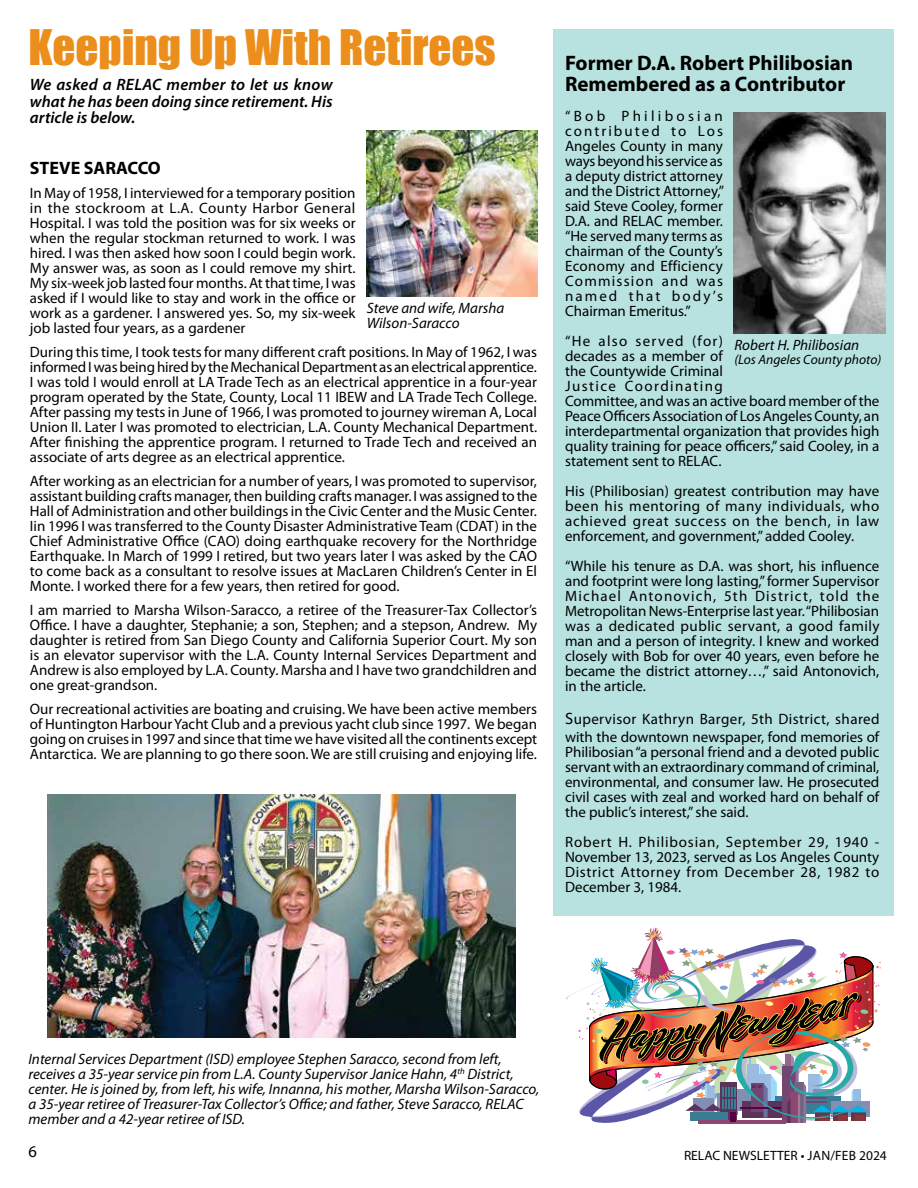
<style>
.page{position:relative;width:918px;height:1188px;background:#fff}
.page>*{position:absolute;margin:0;border:0;box-sizing:border-box;transform-origin:0 0}
.t1{font:45px "Impact";color:#eb8e1c}
.t2{font:700 21px/21px "Myriad Pro";color:#000}
.t3{font:700 18px "Myriad Pro";color:#000}
.t4{font:italic 600 16.5px/16.5px "Myriad Pro";color:#000;text-align:justify}
.t5{font:16.5px "Myriad Pro";color:#000}
.t6{font:15px/15px "Myriad Pro";color:#000;text-align:justify}
.t7{font:italic 15px/15px "Myriad Pro";color:#000}
.t8{font:15px/18px "Myriad Pro";letter-spacing:.02em;color:#000}
.t9{font:13.5px "Myriad Pro";color:#000}
.t10{font:italic 13.5px "Myriad Pro";color:#000}
.s1{font-size:16.5px}
</style>
<div class="page">
<div style="left:553px;top:29px;width:341px;height:887px;background:#b8e2e0"></div>
<img style="left:47px;top:795px;width:469px;height:242px">
<img style="left:366px;top:131px;width:171px;height:166px">
<img style="left:734px;top:113px;width:152px;height:221px">
<img style="left:566px;top:928px;width:315px;height:196px">
<h1 class="t1" style="left:28px;top:12px;width:469px">Keeping Up With Retirees</h1>
<p class="t4" style="left:30px;top:76px;width:304px">We asked a RELAC member to let us know what he has been doing since retirement. His article is below.</p>
<p class="t3" style="left:30px;top:156px;width:132px">STEVE SARACCO</p>
<p class="t6" style="left:30px;top:185px;width:327px">In May of 1958, I interviewed for a temporary position in the stockroom at L.A. County Harbor General Hospital. I was told the position was for six weeks or when the regular stockman returned to work. I was hired. I was then asked how soon I could begin work.<br>My answer was, as soon as I could remove my shirt.<br>My six-week job lasted four months. At that time, I was asked if I would like to stay and work in the office or work as a gardener. I answered yes. So, my six-week job lasted four years, as a gardener</p>
<p class="t6" style="left:30px;top:344px;width:509px">During this time, I took tests for many different craft positions. In May of 1962, I was informed I was being hired by the Mechanical Department as an electrical apprentice.<br>I was told I would enroll at LA Trade Tech as an electrical apprentice in a four-year program operated by the State, County, Local 11 IBEW and LA Trade Tech College.<br>After passing my tests in June of 1966, I was promoted to journey wireman A, Local Union II. Later I was promoted to electrician, L.A. County Mechanical Department.<br>After finishing the apprentice program. I returned to Trade Tech and received an associate of arts degree as an electrical apprentice.</p>
<p class="t6" style="left:30px;top:473px;width:509px">After working as an electrician for a number of years, I was promoted to supervisor, assistant building crafts manager, then building crafts manager. I was assigned to the Hall of Administration and other buildings in the Civic Center and the Music Center.<br>Iin 1996 I was transferred to the County Disaster Administrative Team (CDAT) in the Chief Administrative Office (CAO) doing earthquake recovery for the Northridge Earthquake. In March of 1999 I retired, but two years later I was asked by the CAO to come back as a consultant to resolve issues at MacLaren Children’s Center in El Monte. I worked there for a few years, then retired for good.</p>
<p class="t6" style="left:30px;top:602px;width:509px">I am married to Marsha Wilson-Saracco, a retiree of the Treasurer-Tax Collector’s Office. I have a daughter, Stephanie; a son, Stephen; and a stepson, Andrew. My daughter is retired from San Diego County and California Superior Court. My son is an elevator supervisor with the L.A. County Internal Services Department and Andrew is also employed by L.A. County. Marsha and I have two grandchildren and one great-grandson.</p>
<p class="t6" style="left:30px;top:701px;width:509px">Our recreational activities are boating and cruising. We have been active members of Huntington Harbour Yacht Club and a previous yacht club since 1997. We began going on cruises in 1997 and since that time we have visited all the continents except Antarctica. We are planning to go there soon. We are still cruising and enjoying life.</p>
<p class="t7" style="left:367px;top:300px;width:139px">Steve and wife, Marsha<br>Wilson-Saracco</p>
<h2 class="t2" style="left:565px;top:51px;width:290px">Former D.A. Robert Philibosian<br>Remembered as a Contributor</h2>
<p class="t6" style="left:565px;top:108px;width:161px">“Bob Philibosian contributed to Los Angeles County in many ways beyond his service as a deputy district attorney and the District Attorney,” said Steve Cooley, former D.A. and RELAC member. “He served many terms as chairman of the County’s Economy and Efficiency Commission and was named that body’s Chairman Emeritus.”</p>
<p class="t6" style="left:565px;top:333px;width:316px;text-align:left">“He also served (for)<br>decades as a member of<br>the Countywide Criminal<br>Justice Coordinating<br>Committee, and was an active board member of the Peace Officers Association of Los Angeles County, an interdepartmental organization that provides high quality training for peace officers,” said Cooley, in a statement sent to RELAC.</p>
<p class="t6" style="left:565px;top:483px;width:316px">His (Philibosian) greatest contribution may have been his mentoring of many individuals, who achieved great success on the bench, in law enforcement, and government,” added Cooley.</p>
<p class="t6" style="left:565px;top:558px;width:316px">“While his tenure as D.A. was short, his influence and footprint were long lasting,” former Supervisor Michael Antonovich, 5th District, told the Metropolitan News-Enterprise last year. “Philibosian was a dedicated public servant, a good family man and a person of integrity. I knew and worked closely with Bob for over 40 years, even before he became the district attorney…,” said Antonovich, in the article.</p>
<p class="t8" style="left:565px;top:709px;width:316px"><span class="s1">S</span>upervisor Kathryn Barger, 5th District, shared with the downtown newspaper, fond memories of</p>
<p class="t6" style="left:565px;top:744px;width:316px">Philibosian “a personal friend and a devoted public servant with an extraordinary command of criminal, environmental, and consumer law. He prosecuted civil cases with zeal and worked hard on behalf of the public’s interest,” she said.</p>
<p class="t6" style="left:565px;top:834px;width:316px">Robert H. Philibosian, September 29, 1940 - November 13, 2023, served as Los Angeles County District Attorney from December 28, 1982 to December 3, 1984.</p>
<p class="t7" style="left:734px;top:338px;width:126px">Robert H. Philibosian</p>
<p class="t10" style="left:734px;top:351px;width:148px">(Los Angeles County photo)</p>
<p class="t7" style="left:29px;top:1052px;width:512px">Internal Services Department (ISD) employee Stephen Saracco, second from left, receives a 35-year service pin from L.A. County Supervisor Janice Hahn, 4<sup>th</sup> District, center. He is joined by, from left, his wife, Innanna, his mother, Marsha Wilson-Saracco, a 35-year retiree of Treasurer-Tax Collector’s Office; and father, Steve Saracco, RELAC member and a 42-year retiree of ISD.</p>
<p class="t5" style="left:28px;top:1141px;width:10px">6</p>
<p class="t9" style="left:684px;top:1147px;width:204px">RELAC NEWSLETTER • JAN/FEB 2024</p>
</div>
